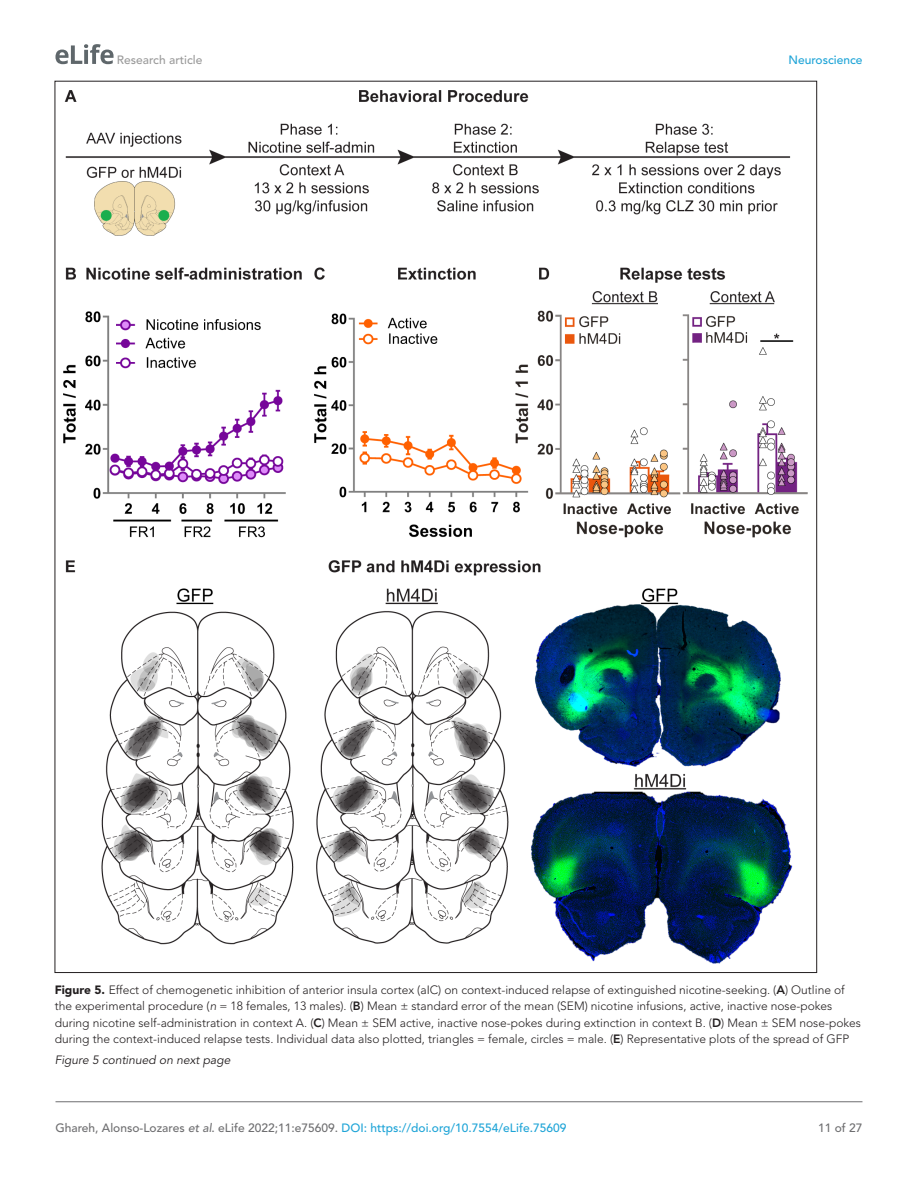
<style>
.page{position:relative;width:918px;height:1188px;background:#fff}
.page>*{position:absolute;margin:0;border:0;box-sizing:border-box;transform-origin:0 0}
.t1{font:300 12px/16.5px "Avenir LT Std";color:#231f20}
.t2{font:500 12px "Avenir LT Std";color:#6e6e70}
.t3{font:italic 12px "Avenir LT Std";color:#231f20}
.t4{font:500 12px "Avenir LT Std";color:#9a9a9a}
.t5{font:500 12px "Avenir LT Std";color:#1ea4d7}
.s1{font-weight:900}
.s2{font-weight:800}
.s3{font-style:italic}
.s4{color:#1ea4d7}
</style>
<div class="page">
<svg style="left:55px;top:44px;width:59px;height:20px"></svg>
<hr style="left:56px;top:1101px;width:806px;height:1px;background:#6e6e70">
<img style="left:64px;top:90px;width:744px;height:874px">
<p class="t4" style="left:117px;top:53px;width:87px">Research article</p>
<p class="t5" style="left:788px;top:53px;width:76px">Neuroscience</p>
<p class="t1" style="left:55px;top:981px;width:808px"><span class="s1">Figure 5.</span> Effect of chemogenetic inhibition of anterior insula cortex (aIC) on context-induced relapse of extinguished nicotine-seeking. (<span class="s2">A</span>) Outline of the experimental procedure (<span class="s3">n</span> = 18 females, 13 males). (<span class="s2">B</span>) Mean ± standard error of the mean (SEM) nicotine infusions, active, inactive nose-pokes during nicotine self-administration in context A. (<span class="s2">C</span>) Mean ± SEM active, inactive nose-pokes during extinction in context B. (<span class="s2">D</span>) Mean ± SEM nose-pokes during the context-induced relapse tests. Individual data also plotted, triangles = female, circles = male. (<span class="s2">E</span>) Representative plots of the spread of GFP</p>
<p class="t3" style="left:55px;top:1053px;width:177px">Figure 5 continued on next page</p>
<p class="t2" style="left:56px;top:1121px;width:512px">Ghareh, Alonso-Lozares <span class="s3">et al</span>. eLife 2022;11:e75609. <span class="s4">DOI: https://doi.org/10.7554/eLife.75609</span></p>
<p class="t2" style="left:818px;top:1121px;width:46px">11 of 27</p>
</div>
